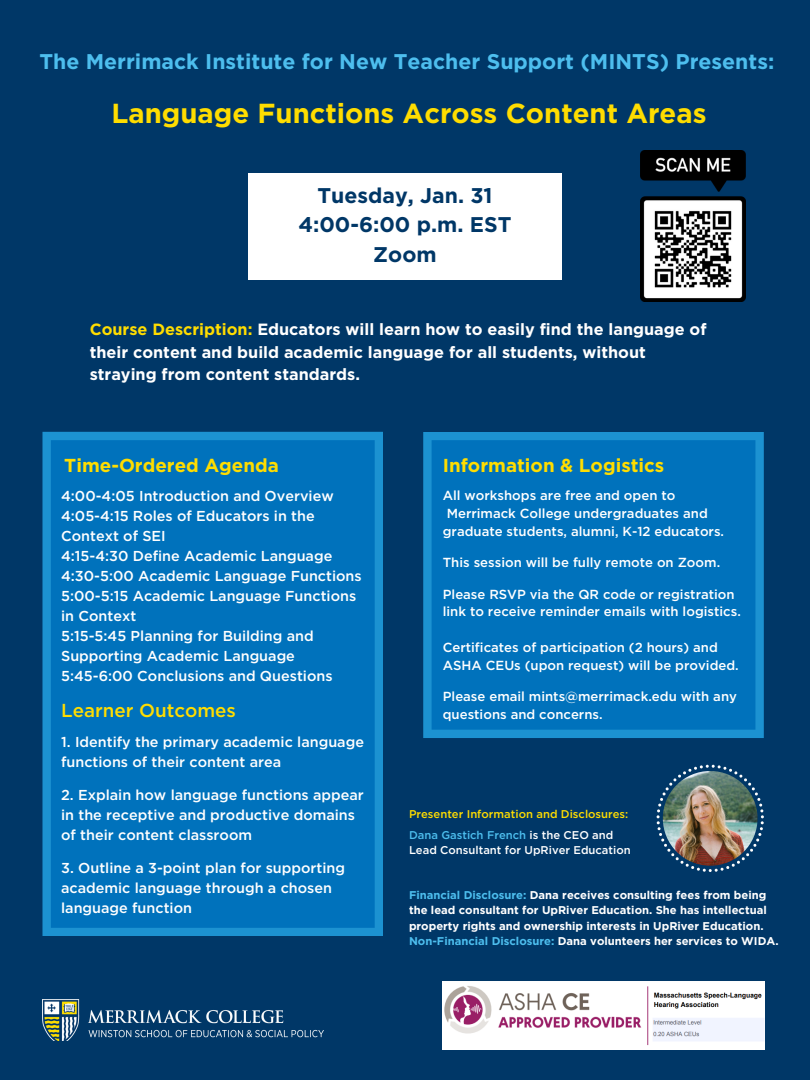
<style>
.page{position:relative;width:810px;height:1080px;background:#003767}
.page>*{position:absolute;margin:0;border:0;box-sizing:border-box;transform-origin:0 0}
.t1{font:700 27.5px "Gotham";color:#fd0}
.t2{font:700 21.25px "Gotham";color:#4dbeee}
.t3{font:700 21.25px/29.5px "Gotham";color:#003767;text-align:center}
.t4{font:700 18.75px "Gotham";color:#fd0}
.t5{font:500 18.75px "Gotham";color:#fd0}
.t6{font:700 16.25px/22.5px "Gotham";color:#fff}
.t7{font:500 14.38px/20px "Gotham";color:#fff}
.t8{font:500 13.12px/17.8px "Gotham";color:#fff}
.t9{font:700 11.25px/15.5px "Gotham";color:#fff}
.t10{font:500 11.25px/20.6px "Gotham";color:#fd0}
.t11{font:500 11.25px "Gotham";color:#fff}
.s1{color:#fd0}
.s2{color:#4dbeee}
.s3{color:#fff}
</style>
<div class="page">
<div style="left:248px;top:173px;width:314px;height:106px;background:#fff"></div>
<svg style="left:42px;top:432px;width:341px;height:504px;background:#0274bd"></svg>
<img style="left:42px;top:999px;width:282px;height:42px">
<svg style="left:423px;top:432px;width:340px;height:306px;background:#0275bd"></svg>
<svg style="left:657px;top:765px;width:107px;height:107px"></svg>
<img style="left:443px;top:982px;width:322px;height:67px">
<img style="left:640px;top:151px;width:105px;height:151px">
<img style="left:663px;top:771px;width:95px;height:95px;border-radius:50%">
<h2 class="t2" style="left:39px;top:52px;width:736px">The Merrimack Institute for New Teacher Support (MINTS) Presents:</h2>
<h1 class="t1" style="left:111px;top:101px;width:597px">Language Functions Across Content Areas</h1>
<h2 class="t3" style="left:298px;top:181px;width:215px">Tuesday, Jan. 31<br>4:00-6:00 p.m. EST<br>Zoom</h2>
<p class="t6" style="left:90px;top:319px;width:618px"><span class="s1">Course Description:</span> Educators will learn how to easily find the language of their content and build academic language for all students, without straying from content standards.</p>
<h3 class="t4" style="left:64px;top:457px;width:216px">Time-Ordered Agenda</h3>
<h3 class="t4" style="left:443px;top:457px;width:223px">Information &amp; Logistics</h3>
<p class="t7" style="left:61px;top:487px;width:302px">4:00-4:05 Introduction and Overview<br>4:05-4:15 Roles of Educators in the<br>Context of SEI<br>4:15-4:30 Define Academic Language<br>4:30-5:00 Academic Language Functions<br>5:00-5:15 Academic Language Functions in Context<br>5:15-5:45 Planning for Building and<br>Supporting Academic Language<br>5:45-6:00 Conclusions and Questions</p>
<h3 class="t5" style="left:61px;top:702px;width:176px">Learner Outcomes</h3>
<p class="t7" style="left:61px;top:733px;width:304px">1. Identify the primary academic language functions of their content area</p>
<p class="t7" style="left:61px;top:786px;width:304px">2. Explain how language functions appear in the receptive and productive domains of their content classroom</p>
<p class="t7" style="left:61px;top:859px;width:285px">3. Outline a 3-point plan for supporting academic language through a chosen language function</p>
<p class="t8" style="left:443px;top:487px;width:283px">All workshops are free and open to<br>Merrimack College undergraduates and graduate students, alumni, K-12 educators.</p>
<p class="t8" style="left:443px;top:554px;width:279px">This session will be fully remote on Zoom.</p>
<p class="t8" style="left:443px;top:586px;width:300px">Please RSVP via the QR code or registration link to receive reminder emails with logistics.</p>
<p class="t8" style="left:443px;top:639px;width:297px">Certificates of participation (2 hours) and<br>ASHA CEUs (upon request) will be provided.</p>
<p class="t8" style="left:443px;top:688px;width:296px">Please email mints@merrimack.edu with any questions and concerns.</p>
<p class="t10" style="left:409px;top:804px;width:221px">Presenter Information and Disclosures:<br><span class="s2">Dana Gastich French</span> <span class="s3">is the CEO and</span></p>
<p class="t11" style="left:409px;top:845px;width:223px">Lead Consultant for UpRiver Education</p>
<p class="t9" style="left:409px;top:888px;width:371px"><span class="s2">Financial Disclosure:</span> Dana receives consulting fees from being the lead consultant for UpRiver Education. She has intellectual property rights and ownership interests in UpRiver Education.<br><span class="s2">Non-Financial Disclosure:</span> Dana volunteers her services to WIDA.</p>
</div>
